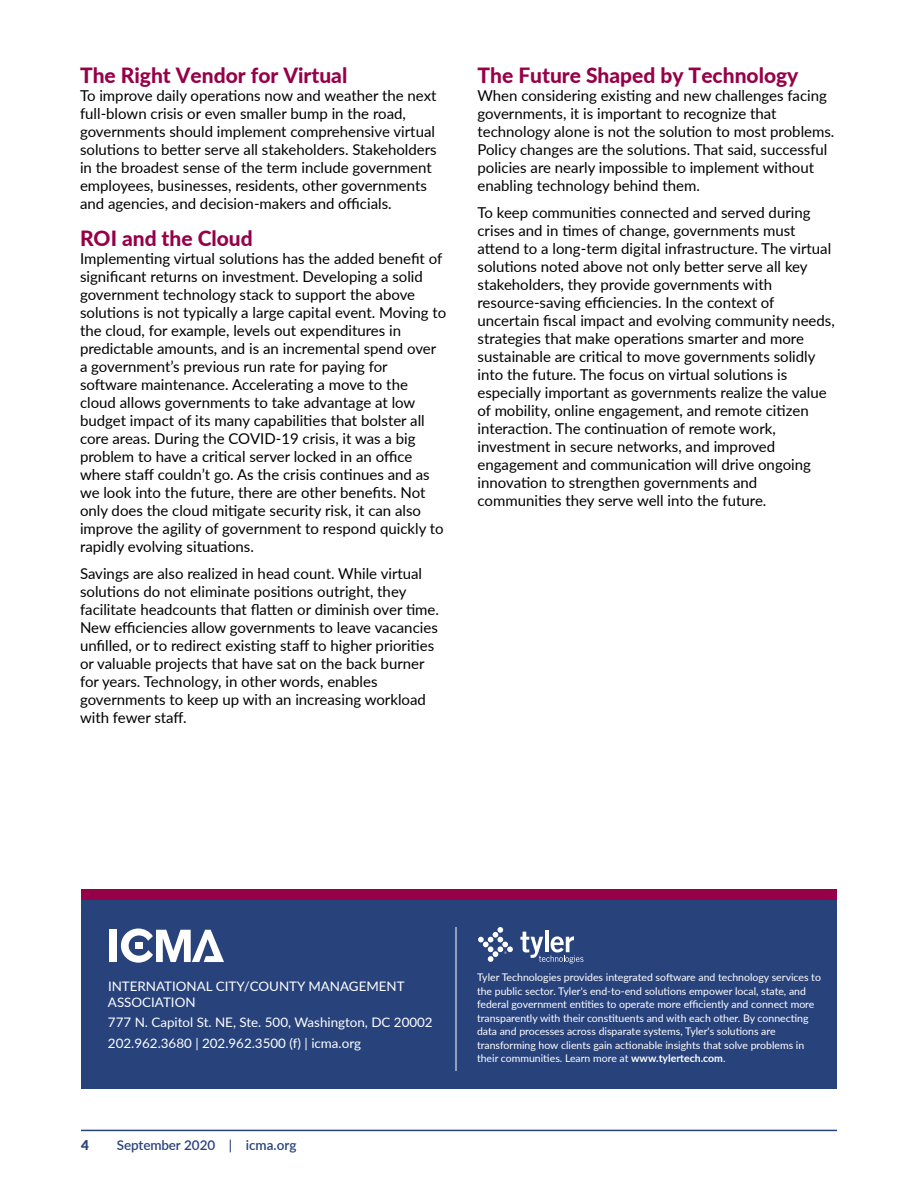
<style>
.page{position:relative;width:918px;height:1188px;background:#fff}
.page>*{position:absolute;margin:0;border:0;box-sizing:border-box;transform-origin:0 0}
.t1{font:800 21px "Lato";color:#960048}
.t2{font:15px/18px "Lato";color:#000}
.t3{font:600 13.5px "Lato";letter-spacing:-.005em;color:#28427c}
.t4{font:900 13.5px "Lato";color:#28427c}
.t5{font:13.2px/16.5px "Lato";color:#fff}
.t6{font:10.5px/13.5px "Lato";color:#fff}
.s1{font-weight:700}
</style>
<div class="page">
<hr style="left:81px;top:1130px;width:756px;height:1px;background:#28427c">
<div style="left:81px;top:900px;width:756px;height:188px;background:#28427c"></div>
<hr style="left:456px;top:927px;width:1px;height:144px;background:#fff">
<div style="left:110px;top:930px;width:7px;height:32px;background:#fff"></div>
<svg style="left:121px;top:929px;width:103px;height:34px"></svg>
<div style="left:81px;top:889px;width:756px;height:11px;background:#960048"></div>
<hr style="left:545px;top:931px;width:3px;height:21px;background:#fff">
<svg style="left:520px;top:932px;width:64px;height:31px"></svg>
<svg style="left:478px;top:927px;width:35px;height:35px"></svg>
<h1 class="t1" style="left:80px;top:59px;width:269px">The Right Vendor for Virtual</h1>
<p class="t2" style="left:80px;top:86px;width:358px">To improve daily operations now and weather the next full-blown crisis or even smaller bump in the road, governments should implement comprehensive virtual solutions to better serve all stakeholders. Stakeholders in the broadest sense of the term include government employees, businesses, residents, other governments and agencies, and decision-makers and officials.</p>
<h1 class="t1" style="left:80px;top:223px;width:174px">ROI and the Cloud</h1>
<p class="t2" style="left:80px;top:249px;width:368px">Implementing virtual solutions has the added benefit of significant returns on investment. Developing a solid government technology stack to support the above solutions is not typically a large capital event. Moving to the cloud, for example, levels out expenditures in predictable amounts, and is an incremental spend over a government’s previous run rate for paying for software maintenance. Accelerating a move to the cloud allows governments to take advantage at low budget impact of its many capabilities that bolster all core areas. During the COVID-19 crisis, it was a big problem to have a critical server locked in an office where staff couldn’t go. As the crisis continues and as we look into the future, there are other benefits. Not only does the cloud mitigate security risk, it can also improve the agility of government to respond quickly to rapidly evolving situations.</p>
<p class="t2" style="left:80px;top:564px;width:361px">Savings are also realized in head count. While virtual solutions do not eliminate positions outright, they facilitate headcounts that flatten or diminish over time.<br>New efficiencies allow governments to leave vacancies unfilled, or to redirect existing staff to higher priorities or valuable projects that have sat on the back burner for years. Technology, in other words, enables governments to keep up with an increasing workload with fewer staff.</p>
<h1 class="t1" style="left:478px;top:59px;width:322px">The Future Shaped by Technology</h1>
<p class="t2" style="left:478px;top:86px;width:359px">When considering existing and new challenges facing governments, it is important to recognize that technology alone is not the solution to most problems.<br>Policy changes are the solutions. That said, successful policies are nearly impossible to implement without enabling technology behind them.</p>
<p class="t2" style="left:478px;top:203px;width:359px">To keep communities connected and served during crises and in times of change, governments must attend to a long-term digital infrastructure. The virtual solutions noted above not only better serve all key stakeholders, they provide governments with resource-saving efficiencies. In the context of uncertain fiscal impact and evolving community needs, strategies that make operations smarter and more sustainable are critical to move governments solidly into the future. The focus on virtual solutions is especially important as governments realize the value of mobility, online engagement, and remote citizen interaction. The continuation of remote work, investment in secure networks, and improved engagement and communication will drive ongoing innovation to strengthen governments and communities they serve well into the future.</p>
<p class="t5" style="left:108px;top:977px;width:298px">INTERNATIONAL CITY/COUNTY MANAGEMENT<br>ASSOCIATION</p>
<p class="t5" style="left:108px;top:1011px;width:326px;line-height:21px">777 N. Capitol St. NE, Ste. 500, Washington, DC 20002<br>202.962.3680 | 202.962.3500 (f) | icma.org</p>
<p class="t4" style="left:81px;top:1135px;width:9px">4</p>
<p class="t3" style="left:117px;top:1135px;width:181px">September 2020 | icma.org</p>
<p class="t6" style="left:477px;top:970px;width:346px">Tyler Technologies provides integrated software and technology services to the public sector. Tyler's end-to-end solutions empower local, state, and federal government entities to operate more efficiently and connect more transparently with their constituents and with each other. By connecting data and processes across disparate systems, Tyler's solutions are transforming how clients gain actionable insights that solve problems in their communities. Learn more at <span class="s1">www.tylertech.com</span>.</p>
</div>
